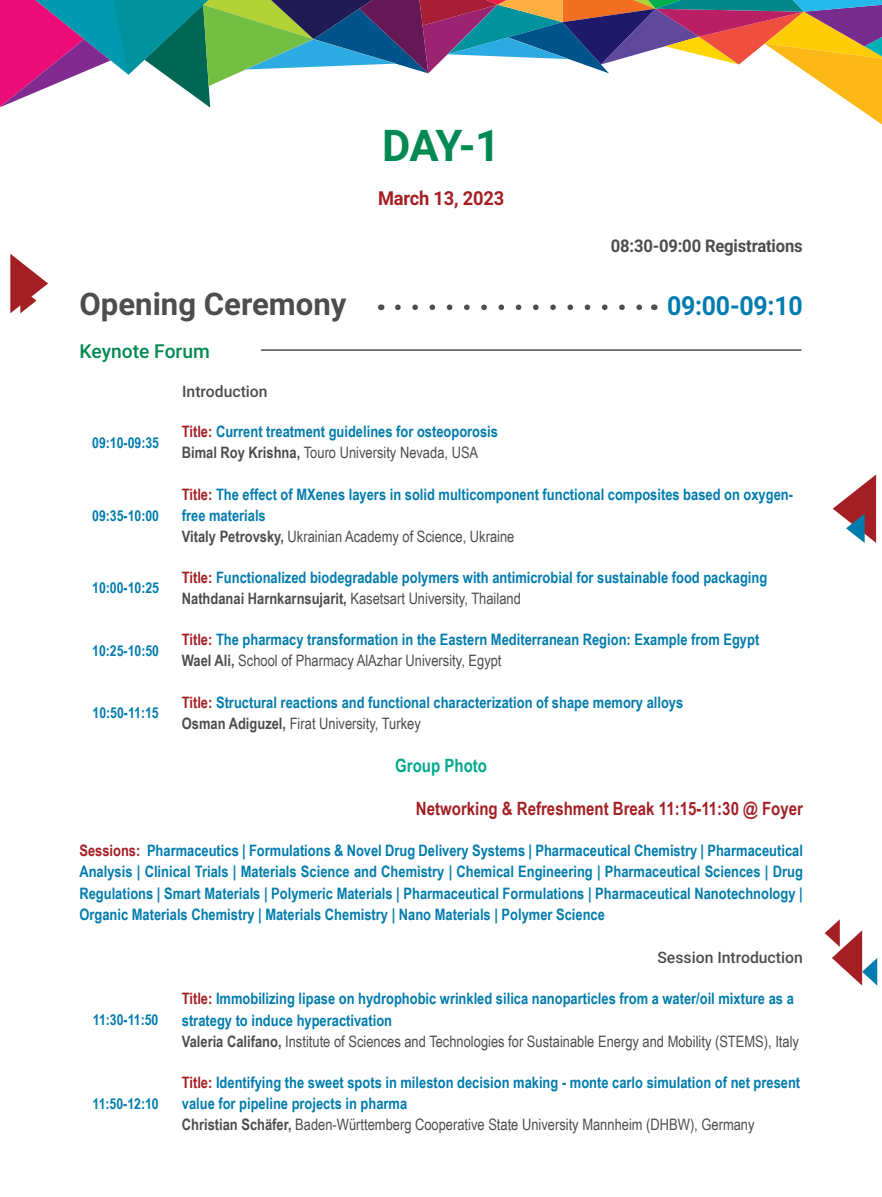
<style>
.page{position:relative;width:882px;height:1197px;background:#fff}
.page>*{position:absolute;margin:0;border:0;box-sizing:border-box;transform-origin:0 0}
.t1{font:700 43.75px "Roboto";color:#008952}
.t2{font:700 31.15px "Roboto";color:#4d4d4f}
.t3{font:700 26.25px "Roboto";letter-spacing:-.01em;color:#007cae;scale:.95 1}
.t4{font:700 19.25px "Roboto";letter-spacing:-.01em;color:#a41f23;scale:.95 1}
.t5{font:500 19.25px "Roboto";color:#008952}
.t6{font:700 18.38px "Arial Narrow";color:#a41f23}
.t7{font:700 18.38px "Arial Narrow";color:#00a88e}
.t8{font:700 17.5px "Roboto";letter-spacing:-.01em;color:#4d4d4f;scale:.95 1}
.t9{font:700 15.75px/21.2px "Arial Narrow";color:#007cae}
.t10{font:500 15.75px "Roboto";color:#4d4d4f}
.t11{font:700 15.05px "Arial Narrow";color:#007cae}
.s1{color:#a41f23}
.s2{color:#4d4d4f}
.s3{font-weight:400;color:#4d4d4f}
</style>
<div class="page">
<svg style="left:0;top:0;width:882px;height:125px"></svg>
<svg style="left:833px;top:474px;width:43px;height:69px"></svg>
<svg style="left:825px;top:919px;width:52px;height:67px"></svg>
<svg style="left:10px;top:254px;width:38px;height:59px"></svg>
<svg style="left:398px;top:305px;width:244px;height:5px"></svg>
<hr style="left:261px;top:349px;width:541px;height:2px;background:#4d4d4f">
<h1 class="t1" style="left:382px;top:115px;width:120px">DAY-1</h1>
<p class="t4" style="left:378px;top:185px;width:134px">March 13, 2023</p>
<p class="t8" style="left:611px;top:233px;width:204px">08:30-09:00 Registrations</p>
<h2 class="t2" style="left:79px;top:283px;width:269px">Opening Ceremony</h2>
<h3 class="t3" style="left:667px;top:288px;width:144px">09:00-09:10</h3>
<p class="t5" style="left:80px;top:338px;width:132px">Keynote Forum</p>
<p class="t10" style="left:182px;top:380px;width:87px">Introduction</p>
<p class="t11" style="left:92px;top:431px;width:68px">09:10-09:35</p>
<p class="t9" style="left:182px;top:421px;width:318px"><span class="s1">Title:</span> Current treatment guidelines for osteoporosis<br><span class="s2">Bimal Roy Krishna,</span> <span class="s3">Touro University Nevada, USA</span></p>
<p class="t11" style="left:92px;top:504px;width:68px">09:35-10:00</p>
<p class="t9" style="left:182px;top:483px;width:613px"><span class="s1">Title:</span> The effect of MXenes layers in solid multicomponent functional composites based on oxygen&shy;free materials<br><span class="s2">Vitaly Petrovsky,</span> <span class="s3">Ukrainian Academy of Science, Ukraine</span></p>
<p class="t11" style="left:92px;top:577px;width:68px">10:00-10:25</p>
<p class="t9" style="left:182px;top:566px;width:587px"><span class="s1">Title:</span> Functionalized biodegradable polymers with antimicrobial for sustainable food packaging<br><span class="s2">Nathdanai Harnkarnsujarit,</span> <span class="s3">Kasetsart University, Thailand</span></p>
<p class="t11" style="left:92px;top:639px;width:68px">10:25-10:50</p>
<p class="t9" style="left:182px;top:629px;width:579px"><span class="s1">Title:</span> The pharmacy transformation in the Eastern Mediterranean Region: Example from Egypt<br><span class="s2">Wael Ali,</span> <span class="s3">School of Pharmacy AlAzhar University, Egypt</span></p>
<p class="t11" style="left:93px;top:701px;width:68px">10:50-11:15</p>
<p class="t9" style="left:182px;top:691px;width:503px"><span class="s1">Title:</span> Structural reactions and functional characterization of shape memory alloys<br><span class="s2">Osman Adiguzel,</span> <span class="s3">Firat University, Turkey</span></p>
<p class="t7" style="left:395px;top:751px;width:93px">Group Photo</p>
<p class="t6" style="left:416px;top:794px;width:388px">Networking &amp; Refreshment Break 11:15-11:30 @ Foyer</p>
<p class="t9" style="left:79px;top:839px;width:725px;text-align:justify"><span class="s1">Sessions:</span> Pharmaceutics | Formulations &amp; Novel Drug Delivery Systems | Pharmaceutical Chemistry | Pharmaceutical Analysis | Clinical Trials | Materials Science and Chemistry | Chemical Engineering | Pharmaceutical Sciences | Drug Regulations | Smart Materials | Polymeric Materials | Pharmaceutical Formulations | Pharmaceutical Nanotechnology | Organic Materials Chemistry | Materials Chemistry | Nano Materials | Polymer Science</p>
<p class="t10" style="left:657px;top:946px;width:147px">Session Introduction</p>
<p class="t11" style="left:93px;top:1009px;width:67px">11:30-11:50</p>
<p class="t11" style="left:93px;top:1092px;width:68px">11:50-12:10</p>
<p class="t9" style="left:182px;top:987px;width:619px"><span class="s1">Title:</span> Immobilizing lipase on hydrophobic wrinkled silica nanoparticles from a water/oil mixture as a strategy to induce hyperactivation<br><span class="s2">Valeria Califano,</span> <span class="s3">Institute of Sciences and Technologies for Sustainable Energy and Mobility (STEMS), Italy</span></p>
<p class="t9" style="left:182px;top:1071px;width:620px"><span class="s1">Title:</span> Identifying the sweet spots in mileston decision making - monte carlo simulation of net present value for pipeline projects in pharma<br><span class="s2">Christian Schäfer,</span> <span class="s3">Baden-Württemberg Cooperative State University Mannheim (DHBW), Germany</span></p>
</div>
